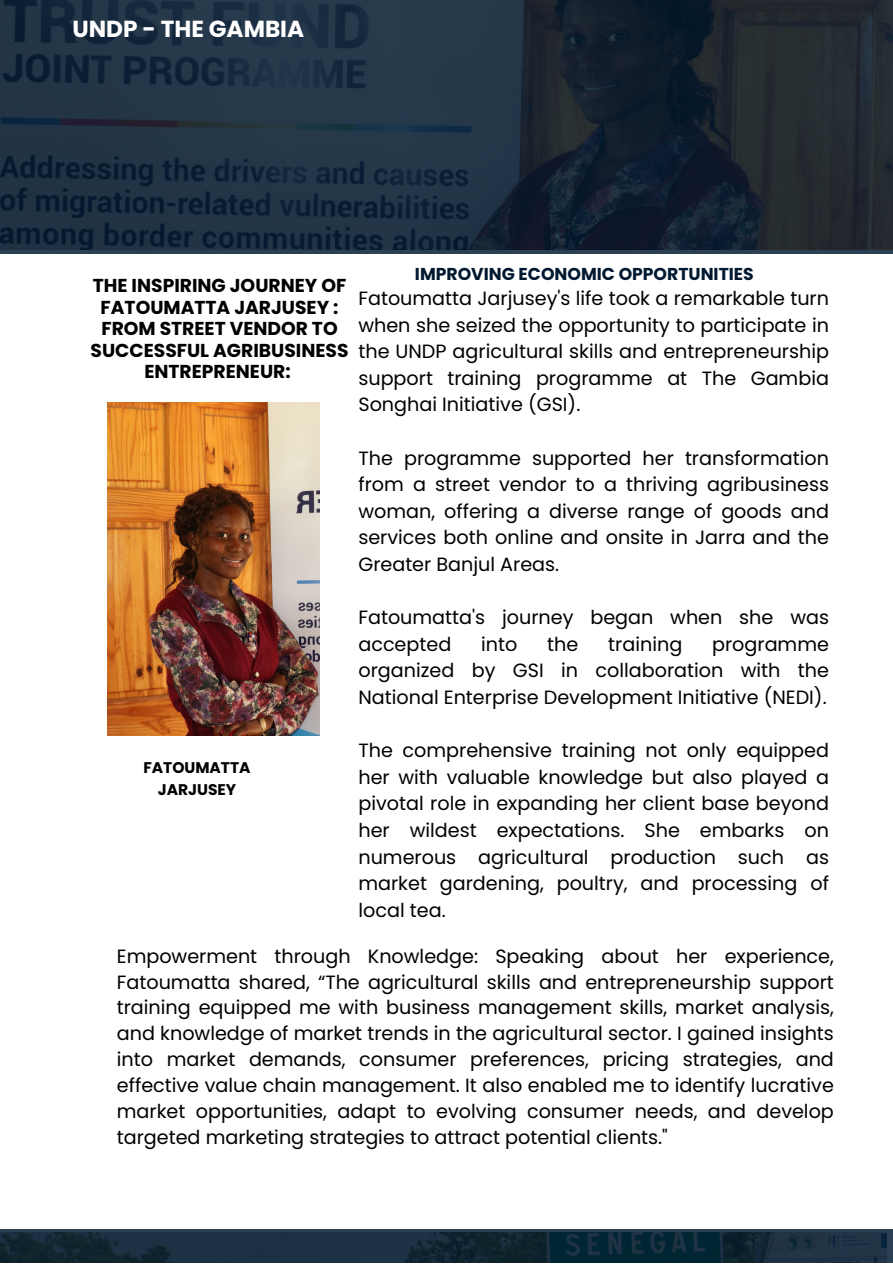
<style>
.page{position:relative;width:893px;height:1264px;background:#fff}
.page>*{position:absolute;margin:0;border:0;box-sizing:border-box;transform-origin:0 0}
.t1{font:700 23.25px "Poppins";color:#fff}
.t2{font:19.2px/26.5px "Poppins";color:#000;text-align:justify}
.t3{font:700 18.75px/21.3px "Poppins";color:#000;text-align:center}
.t4{font:700 17.25px "Poppins";color:#001930}
.t5{font:700 15.45px/21.6px "Poppins";color:#000;text-align:center}
</style>
<div class="page">
<img style="left:108px;top:403px;width:211px;height:332px">
<svg style="left:0;top:0;width:892px;height:254px;background:#1d2c3b"></svg>
<svg style="left:0;top:1229px;width:892px;height:33px;background:#162d3c"></svg>
<p class="t1" style="left:72px;top:12px;width:233px">UNDP - THE GAMBIA</p>
<p class="t4" style="left:415px;top:262px;width:340px">IMPROVING ECONOMIC OPPORTUNITIES</p>
<p class="t3" style="left:91px;top:275px;width:259px">THE INSPIRING JOURNEY OF<br>FATOUMATTA JARJUSEY :<br>FROM STREET VENDOR TO<br>SUCCESSFUL AGRIBUSINESS<br>ENTREPRENEUR:</p>
<p class="t2" style="left:358px;top:285px;width:472px">Fatoumatta Jarjusey's life took a remarkable turn when she seized the opportunity to participate in the UNDP agricultural skills and entrepreneurship support training programme at The Gambia Songhai Initiative (GSI).</p>
<p class="t2" style="left:358px;top:444px;width:472px">The programme supported her transformation from a street vendor to a thriving agribusiness woman, offering a diverse range of goods and services both online and onsite in Jarra and the Greater Banjul Areas.</p>
<p class="t2" style="left:358px;top:604px;width:472px">Fatoumatta's journey began when she was accepted</p>
<p class="t2" style="left:481px;top:630px;width:38px">into</p>
<p class="t2" style="left:547px;top:630px;width:33px">the</p>
<p class="t2" style="left:608px;top:630px;width:75px">training</p>
<p class="t2" style="left:358px;top:630px;width:472px;text-indent:354px">programme organized by GSI in collaboration with the National Enterprise Development Initiative (NEDI).</p>
<p class="t2" style="left:358px;top:737px;width:472px">The comprehensive training not only equipped her with valuable knowledge but also played a pivotal role in expanding her client base beyond her wildest expectations. She embarks on numerous agricultural production such as market gardening, poultry, and processing of local tea.</p>
<p class="t2" style="left:117px;top:943px;width:718px;line-height:25.8px">Empowerment through Knowledge: Speaking about her experience, Fatoumatta shared, “The agricultural skills and entrepreneurship support training equipped me with business management skills, market analysis, and knowledge of market trends in the agricultural sector. I gained insights into market demands, consumer preferences, pricing strategies, and effective value chain management. It also enabled me to identify lucrative market opportunities, adapt to evolving consumer needs, and develop targeted marketing strategies to attract potential clients."</p>
<p class="t5" style="left:143px;top:757px;width:109px">FATOUMATTA<br>JARJUSEY</p>
</div>
